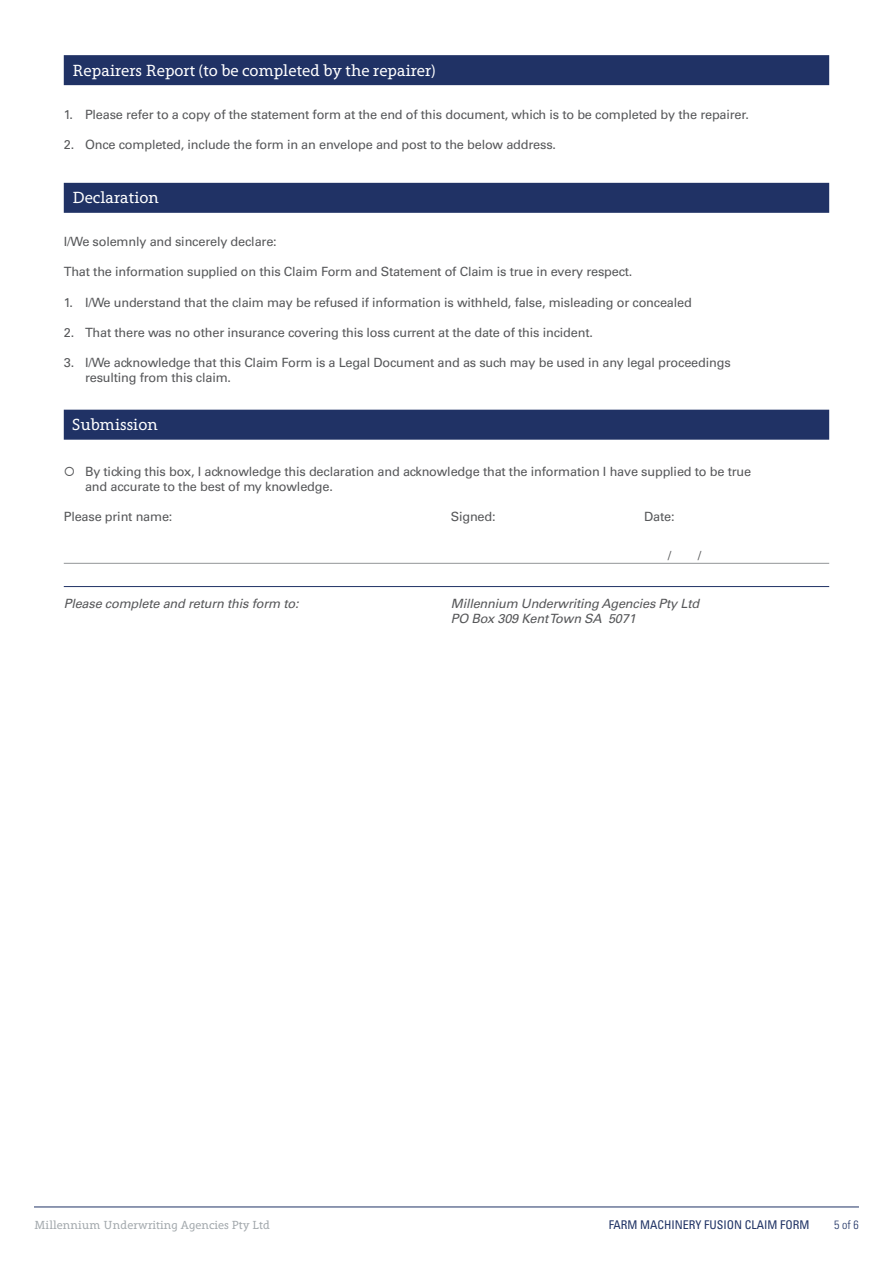
<style>
.page{position:relative;width:893px;height:1263px;background:#fff}
.page>*{position:absolute;margin:0;border:0;box-sizing:border-box;transform-origin:0 0}
.t1{font:16.5px "Grandesign Neue Serif";color:#fff}
.t2{font:12.75px/15.3px "Univers";letter-spacing:-.015em;color:#57585a}
.t3{font:italic 12.75px/15.3px "Univers";letter-spacing:-.015em;color:#57585a}
.t4{font:12px "Grandesign Neue Serif";color:#a3a9ad}
.t5{font:condensed 12px "Univers";color:#203365}
.t6{font:300 condensed 12px "Univers";color:#203365}
</style>
<div class="page">
<hr style="left:34px;top:1206px;width:825px;height:1px;background:#203365">
<div style="left:64px;top:55px;width:765px;height:30px;background:#203265"></div>
<div style="left:64px;top:183px;width:765px;height:30px;background:#203265"></div>
<div style="left:64px;top:410px;width:765px;height:30px;background:#203265"></div>
<hr style="left:64px;top:563px;width:765px;height:1px;background:#939598">
<hr style="left:64px;top:586px;width:765px;height:1px;background:#203265">
<p class="t1" style="left:72px;top:61px;width:365px">Repairers Report (to be completed by the repairer)</p>
<p class="t2" style="left:64px;top:106px;width:687px">1. Please refer to a copy of the statement form at the end of this document, which is to be completed by the repairer.</p>
<p class="t2" style="left:64px;top:137px;width:494px">2. Once completed, include the form in an envelope and post to the below address.</p>
<p class="t1" style="left:72px;top:188px;width:88px">Declaration</p>
<p class="t2" style="left:64px;top:234px;width:214px">I/We solemnly and sincerely declare:</p>
<p class="t2" style="left:64px;top:264px;width:570px">That the information supplied on this Claim Form and Statement of Claim is true in every respect.</p>
<p class="t2" style="left:64px;top:294px;width:630px">1. I/We understand that the claim may be refused if information is withheld, false, misleading or concealed</p>
<p class="t2" style="left:64px;top:325px;width:531px">2. That there was no other insurance covering this loss current at the date of this incident.</p>
<p class="t2" style="left:85px;top:355px;width:647px;text-indent:-21px">3. I/We acknowledge that this Claim Form is a Legal Document and as such may be used in any legal proceedings resulting from this claim.</p>
<p class="t1" style="left:72px;top:415px;width:87px">Submission</p>
<p class="t2" style="left:85px;top:464px;width:668px;text-indent:-21px">○ By ticking this box, I acknowledge this declaration and acknowledge that the information I have supplied to be true and accurate to the best of my knowledge.</p>
<p class="t2" style="left:64px;top:509px;width:110px">Please print name:</p>
<p class="t2" style="left:451px;top:509px;width:46px">Signed:</p>
<p class="t2" style="left:644px;top:509px;width:32px">Date:</p>
<p class="t2" style="left:668px;top:548px;width:5px">/</p>
<p class="t2" style="left:698px;top:548px;width:5px">/</p>
<p class="t3" style="left:64px;top:596px;width:236px">Please complete and return this form to:</p>
<p class="t3" style="left:451px;top:596px;width:250px">Millennium Underwriting Agencies Pty Ltd<br>PO Box 309 Kent Town SA 5071</p>
<p class="t4" style="left:34px;top:1218px;width:237px">Millennium Underwriting Agencies Pty Ltd</p>
<p class="t5" style="left:609px;top:1217px;width:202px">FARM MACHINERY FUSION CLAIM FORM</p>
<p class="t6" style="left:834px;top:1217px;width:26px">5 of 6</p>
</div>
